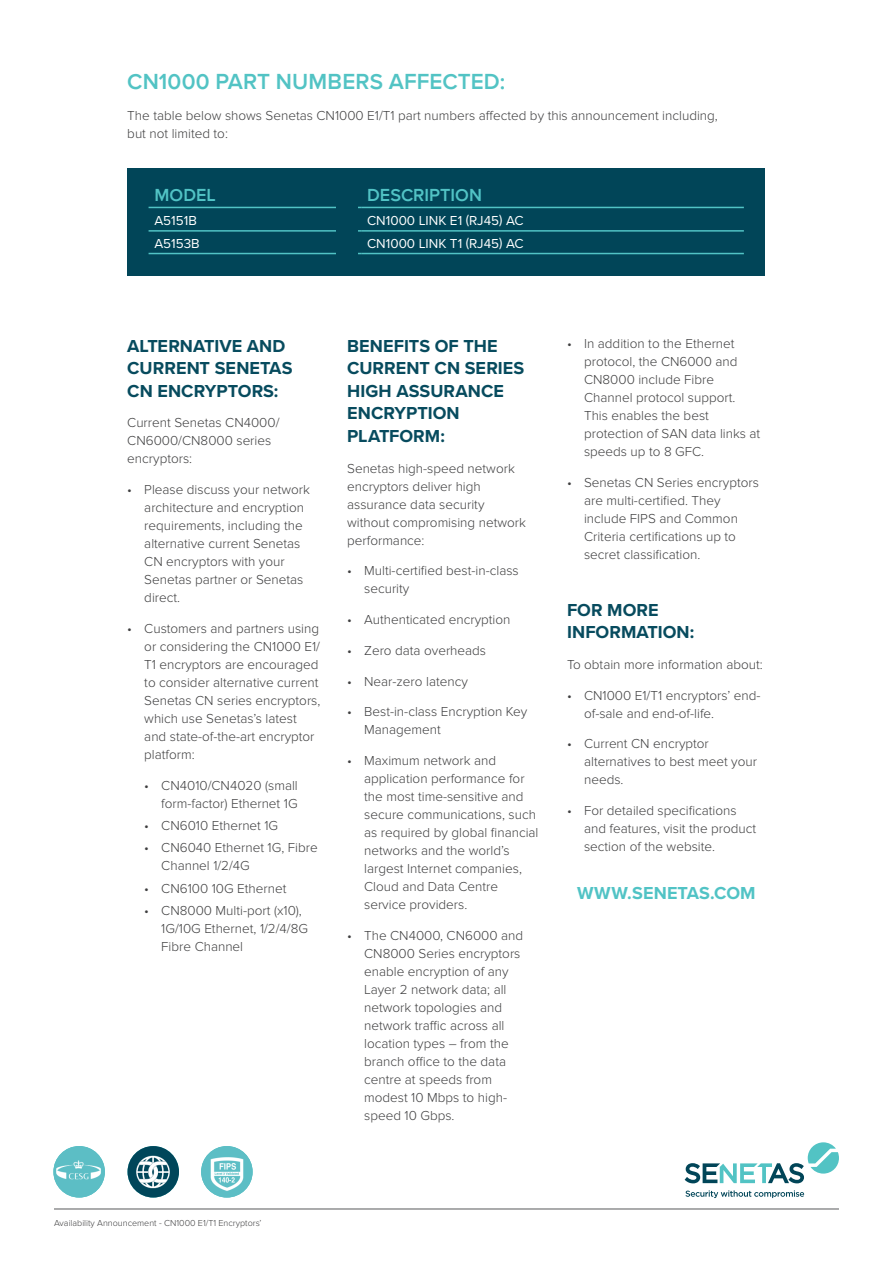
<style>
.page{position:relative;width:893px;height:1263px;background:#fff}
.page>*{position:absolute;margin:0;border:0;box-sizing:border-box;transform-origin:0 0}
.Body_Copy{font:600 22.5px "Proxima Nova";letter-spacing:.005em;color:#52c3c4}
.Body_Copy-2{font:700 18px/22.5px "Proxima Nova";letter-spacing:.005em;color:#074b5e}
.t1{font:600 18px "Proxima Nova";color:#51c3c5}
.Body_Copy-3{font:700 18px "Proxima Nova";letter-spacing:.005em;color:#51c3c5}
.Body_Copy-4{font:300 13.5px/18px "Proxima Nova";color:#3e3e3f}
.t2{font:13.5px "Proxima Nova";color:#fff}
.t3{font:300 9px "Proxima Nova";color:#3e3e3f}
</style>
<div class="page">
<hr style="left:54px;top:1208px;width:785px;height:1px;background:#58595b">
<svg style="left:685px;top:1142px;width:154px;height:41px"></svg>
<svg style="left:685px;top:1190px;width:119px;height:8px"></svg>
<img style="left:201px;top:1146px;width:52px;height:51px;border-radius:26px">
<img style="left:128px;top:1146px;width:51px;height:51px;border-radius:26px">
<div style="left:127px;top:168px;width:638px;height:108px;background:#014558"></div>
<hr style="left:149px;top:207px;width:212px;height:1px;background:#51c3c5">
<hr style="left:361px;top:207px;width:383px;height:1px;background:#51c3c5">
<hr style="left:149px;top:253px;width:212px;height:1px;background:#51c3c5">
<hr style="left:361px;top:253px;width:383px;height:1px;background:#51c3c5">
<hr style="left:149px;top:230px;width:212px;height:2px;background:#51c3c5">
<hr style="left:361px;top:230px;width:383px;height:2px;background:#51c3c5">
<div style="left:337px;top:171px;width:21px;height:98px;background:#014558"></div>
<img style="left:53px;top:1146px;width:52px;height:51px;border-radius:26px">
<p class="Body_Copy" style="left:127px;top:68px;width:380px">CN1000 PART NUMBERS AFFECTED:</p>
<p class="Body_Copy-4" style="left:127px;top:106px;width:592px">The table below shows Senetas CN1000 E1/T1 part numbers affected by this announcement including, but not limited to:</p>
<p class="t1" style="left:155px;top:185px;width:63px">MODEL</p>
<p class="t1" style="left:367px;top:185px;width:116px">DESCRIPTION</p>
<p class="t2" style="left:155px;top:212px;width:44px">A5151B</p>
<p class="t2" style="left:367px;top:212px;width:158px">CN1000 LINK E1 (RJ45) AC</p>
<p class="t2" style="left:155px;top:235px;width:47px">A5153B</p>
<p class="t2" style="left:367px;top:235px;width:158px">CN1000 LINK T1 (RJ45) AC</p>
<p class="Body_Copy-2" style="left:127px;top:335px;width:167px">ALTERNATIVE AND<br>CURRENT SENETAS<br>CN ENCRYPTORS:</p>
<p class="Body_Copy-4" style="left:127px;top:414px;width:154px">Current Senetas CN4000/<br>CN6000/CN8000 series encryptors:</p>
<p class="Body_Copy-4" style="left:144px;top:481px;width:167px;text-indent:-17px">• Please discuss your network architecture and encryption requirements, including the alternative current Senetas<br>CN encryptors with your<br>Senetas partner or Senetas direct.</p>
<p class="Body_Copy-4" style="left:144px;top:620px;width:178px;text-indent:-17px">• Customers and partners using or considering the CN1000 E1/<br>T1 encryptors are encouraged to consider alternative current<br>Senetas CN series encryptors, which use Senetas’s latest and state-of-the-art encryptor platform:</p>
<p class="Body_Copy-4" style="left:144px;top:776px;width:155px;text-align:right">• CN4010/CN4020 (small form-factor) Ethernet 1G</p>
<p class="Body_Copy-4" style="left:144px;top:817px;width:135px">• CN6010 Ethernet 1G</p>
<p class="Body_Copy-4" style="left:161px;top:839px;width:158px;text-indent:-17px">• CN6040 Ethernet 1G, Fibre<br>Channel 1/2/4G</p>
<p class="Body_Copy-4" style="left:144px;top:879px;width:144px">• CN6100 10G Ethernet</p>
<p class="Body_Copy-4" style="left:161px;top:901px;width:148px;text-indent:-17px">• CN8000 Multi-port (x10),<br>1G/10G Ethernet, 1/2/4/8G<br>Fibre Channel</p>
<p class="Body_Copy-2" style="left:347px;top:335px;width:179px">BENEFITS OF THE<br>CURRENT CN SERIES<br>HIGH ASSURANCE<br>ENCRYPTION<br>PLATFORM:</p>
<p class="Body_Copy-4" style="left:347px;top:459px;width:180px">Senetas high-speed network encryptors deliver high assurance data security without compromising network performance:</p>
<p class="Body_Copy-4" style="left:364px;top:562px;width:156px;text-indent:-17px">• Multi-certified best-in-class security</p>
<p class="Body_Copy-4" style="left:347px;top:611px;width:165px">• Authenticated encryption</p>
<p class="Body_Copy-4" style="left:347px;top:641px;width:140px">• Zero data overheads</p>
<p class="Body_Copy-4" style="left:347px;top:672px;width:122px">• Near-zero latency</p>
<p class="Body_Copy-4" style="left:364px;top:703px;width:165px;text-indent:-17px">• Best-in-class Encryption Key<br>Management</p>
<p class="Body_Copy-4" style="left:364px;top:752px;width:176px;text-indent:-17px">• Maximum network and application performance for the most time-sensitive and secure communications, such as required by global financial networks and the world’s largest Internet companies,<br>Cloud and Data Centre service providers.</p>
<p class="Body_Copy-4" style="left:364px;top:926px;width:161px;text-indent:-17px">• The CN4000, CN6000 and<br>CN8000 Series encryptors enable encryption of any<br>Layer 2 network data; all network topologies and network traffic across all location types – from the branch office to the data centre at speeds from modest 10 Mbps to high&shy;speed 10 Gbps.</p>
<p class="Body_Copy-4" style="left:584px;top:335px;width:178px;text-indent:-17px">• In addition to the Ethernet protocol, the CN6000 and<br>CN8000 include Fibre<br>Channel protocol support.<br>This enables the best protection of SAN data links at speeds up to 8 GFC.</p>
<p class="Body_Copy-4" style="left:584px;top:474px;width:176px;text-indent:-17px">• Senetas CN Series encryptors are multi-certified. They include FIPS and Common<br>Criteria certifications up to secret classification.</p>
<p class="Body_Copy-2" style="left:567px;top:599px;width:129px">FOR MORE<br>INFORMATION:</p>
<p class="Body_Copy-4" style="left:567px;top:656px;width:197px">To obtain more information about:</p>
<p class="Body_Copy-4" style="left:584px;top:686px;width:178px;text-indent:-17px">• CN1000 E1/T1 encryptors’ end&shy;of-sale and end-of-life.</p>
<p class="Body_Copy-4" style="left:584px;top:735px;width:174px;text-indent:-17px">• Current CN encryptor alternatives to best meet your needs.</p>
<p class="Body_Copy-4" style="left:584px;top:802px;width:174px;text-indent:-17px">• For detailed specifications and features, visit the product section of the website.</p>
<p class="Body_Copy-3" style="left:577px;top:882px;width:180px">WWW.SENETAS.COM</p>
<p class="t3" style="left:54px;top:1217px;width:209px">Availability Announcement - CN1000 E1/T1 Encryptors’</p>
</div>
